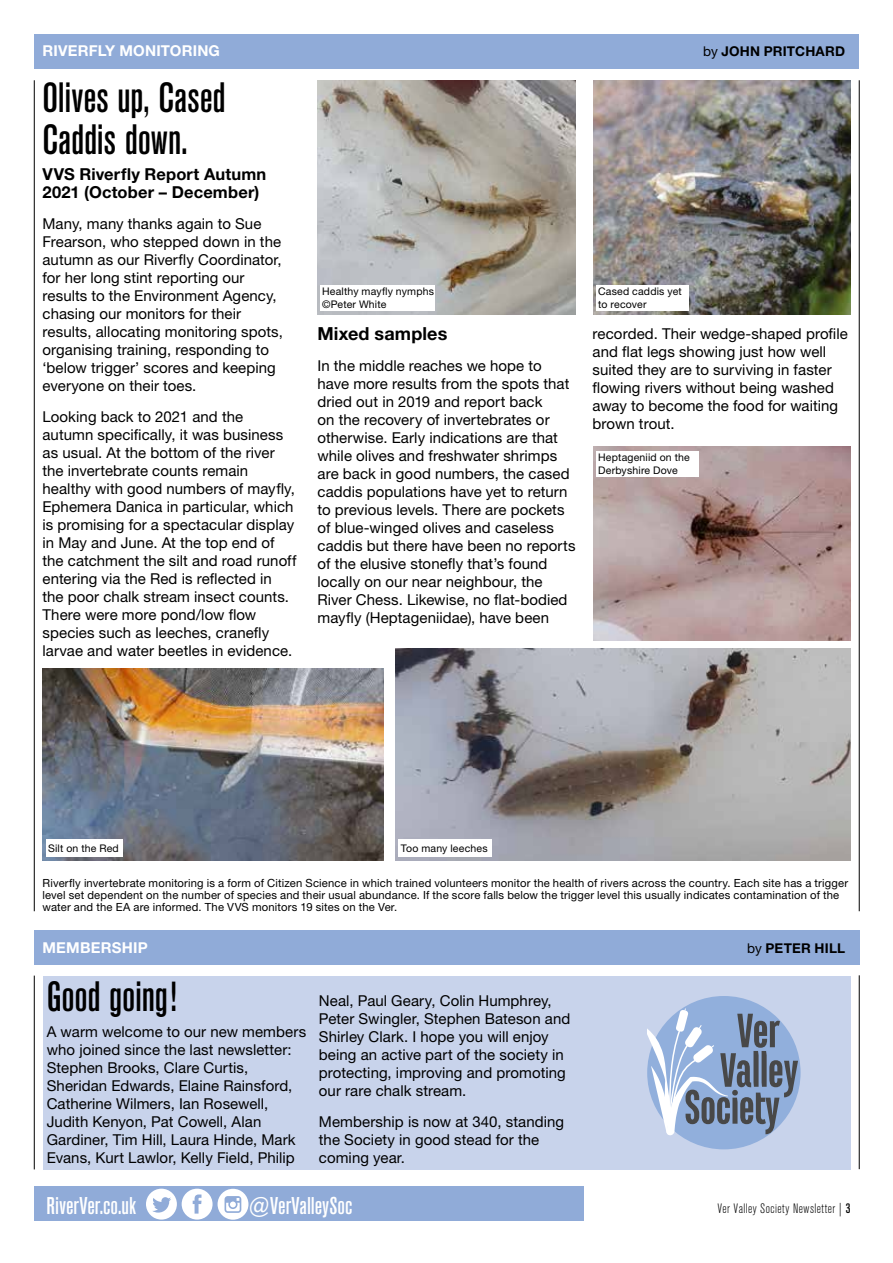
<style>
.page{position:relative;width:893px;height:1263px;background:#fff}
.page>*{position:absolute;margin:0;border:0;box-sizing:border-box;transform-origin:0 0}
.t1{font:500 condensed 42px/42px "Akzidenz Grotesk BE";letter-spacing:-.005em;color:#000}
.t2{font:500 condensed 24px "Akzidenz Grotesk BE";color:#fff}
.t3{font:700 18px "Helvetica Neue LT Pro";letter-spacing:.01em;color:#000}
.t4{font:700 16.5px/18px "Helvetica Neue LT Pro";letter-spacing:.01em;color:#000}
.t5{font:15px/18px "Helvetica Neue LT Pro";letter-spacing:.005em;color:#000}
.t6{font:700 15px "Helvetica Neue LT Pro";letter-spacing:.01em;color:#fff}
.t7{font:300 condensed 13.5px "Akzidenz Grotesk BE";letter-spacing:.03em;color:#000}
.t8{font:700 13.5px "Helvetica Neue LT Pro";letter-spacing:.015em;color:#000}
.t9{font:11.25px/12px "Helvetica Neue LT Pro";letter-spacing:.015em;color:#000}
.t10{font:10.5px/12.6px "Helvetica Neue LT Pro";letter-spacing:.02em;color:#000}
.s1{font-weight:400}
.s2{font-weight:500}
</style>
<div class="page">
<div style="left:34px;top:1187px;width:550px;height:34px;background:#90abd8"></div>
<div style="left:34px;top:931px;width:825px;height:34px;background:#90abd8"></div>
<div style="left:34px;top:34px;width:825px;height:34px;background:#90abd8"></div>
<div style="left:43px;top:976px;width:807px;height:193px;background:#c8d3eb"></div>
<hr style="left:859px;top:975px;width:1px;height:194px;background:#000">
<hr style="left:34px;top:975px;width:1px;height:194px;background:#000">
<svg style="left:146px;top:1189px;width:102px;height:31px"></svg>
<hr style="left:859px;top:80px;width:1px;height:831px;background:#000">
<hr style="left:34px;top:80px;width:1px;height:831px;background:#000">
<img style="left:43px;top:668px;width:340px;height:192px">
<img style="left:317px;top:80px;width:258px;height:235px">
<img style="left:395px;top:649px;width:455px;height:211px">
<img style="left:593px;top:80px;width:257px;height:235px">
<img style="left:593px;top:446px;width:257px;height:194px">
<div style="left:320px;top:285px;width:115px;height:26px;background:#fff"></div>
<div style="left:596px;top:285px;width:92px;height:26px;background:#fff"></div>
<div style="left:46px;top:840px;width:77px;height:17px;background:#fff"></div>
<div style="left:596px;top:451px;width:102px;height:25px;background:#fff"></div>
<div style="left:399px;top:840px;width:93px;height:17px;background:#fff"></div>
<div style="left:647px;top:996px;width:154px;height:153px;background:#91afdc;border-radius:50%"></div>
<svg style="left:647px;top:1008px;width:151px;height:127px"></svg>
<p class="t6" style="left:43px;top:42px;width:179px">RIVERFLY MONITORING</p>
<p class="t8" style="left:703px;top:43px;width:143px"><span class="s1">by</span> JOHN PRITCHARD</p>
<h1 class="t1" style="left:43px;top:77px;width:185px">Olives up, Cased<br>Caddis down.</h1>
<p class="t4" style="left:43px;top:165px;width:225px">VVS Riverfly Report Autumn<br>2021 (October – December)</p>
<p class="t5" style="left:43px;top:214px;width:242px">Many, many thanks again to Sue Frearson, who stepped down in the autumn as our Riverfly Coordinator, for her long stint reporting our results to the Environment Agency, chasing our monitors for their results, allocating monitoring spots, organising training, responding to ‘below trigger’ scores and keeping everyone on their toes.</p>
<p class="t5" style="left:43px;top:407px;width:256px">Looking back to 2021 and the autumn specifically, it was business as usual. At the bottom of the river the invertebrate counts remain healthy with good numbers of mayfly, Ephemera Danica in particular, which is promising for a spectacular display in May and June. At the top end of the catchment the silt and road runoff entering via the Red is reflected in the poor chalk stream insect counts.<br>There were more pond/low flow species such as leeches, cranefly larvae and water beetles in evidence.</p>
<p class="t10" style="left:322px;top:285px;width:114px">Healthy mayfly nymphs ©Peter White</p>
<p class="t10" style="left:598px;top:285px;width:85px">Cased caddis yet to recover</p>
<p class="t3" style="left:317px;top:323px;width:131px">Mixed samples</p>
<p class="t5" style="left:317px;top:357px;width:259px">In the middle reaches we hope to have more results from the spots that dried out in 2019 and report back<br>on the recovery of invertebrates or otherwise. Early indications are that while olives and freshwater shrimps are back in good numbers, the cased caddis populations have yet to return to previous levels. There are pockets of blue-winged olives and caseless caddis but there have been no reports of the elusive stonefly that’s found locally on our near neighbour, the River Chess. Likewise, no flat-bodied mayfly (Heptageniidae), have been</p>
<p class="t5" style="left:592px;top:324px;width:257px">recorded. Their wedge-shaped profile and flat legs showing just how well suited they are to surviving in faster flowing rivers without being washed away to become the food for waiting brown trout.</p>
<p class="t10" style="left:598px;top:451px;width:93px">Heptageniid on the<br>Derbyshire Dove</p>
<p class="t10" style="left:48px;top:842px;width:72px">Silt on the Red</p>
<p class="t10" style="left:401px;top:842px;width:88px">Too many leeches</p>
<p class="t9" style="left:43px;top:877px;width:807px">Riverfly invertebrate monitoring is a form of Citizen Science in which trained volunteers monitor the health of rivers across the country. Each site has a trigger level set dependent on the number of species and their usual abundance. If the score falls below the trigger level this usually indicates contamination of the water and the EA are informed. The VVS monitors 19 sites on the Ver.</p>
<p class="t6" style="left:43px;top:938px;width:107px">MEMBERSHIP</p>
<p class="t8" style="left:747px;top:940px;width:99px"><span class="s1">by</span> PETER HILL</p>
<h1 class="t1" style="left:47px;top:976px;width:132px">Good going!</h1>
<p class="t5" style="left:47px;top:1022px;width:261px">A warm welcome to our new members who joined since the last newsletter:<br>Stephen Brooks, Clare Curtis, Sheridan Edwards, Elaine Rainsford, Catherine Wilmers, Ian Rosewell, Judith Kenyon, Pat Cowell, Alan Gardiner, Tim Hill, Laura Hinde, Mark Evans, Kurt Lawlor, Kelly Field, Philip</p>
<p class="t5" style="left:319px;top:992px;width:253px">Neal, Paul Geary, Colin Humphrey, Peter Swingler, Stephen Bateson and Shirley Clark. I hope you will enjoy being an active part of the society in protecting, improving and promoting our rare chalk stream.</p>
<p class="t5" style="left:319px;top:1112px;width:247px">Membership is now at 340, standing the Society in good stead for the coming year.</p>
<h2 class="t2" style="left:47px;top:1192px;width:91px">RiverVer.co.uk</h2>
<h2 class="t2" style="left:248px;top:1192px;width:105px">@VerValleySoc</h2>
<p class="t7" style="left:718px;top:1201px;width:134px">Ver Valley Society Newsletter | <span class="s2">3</span></p>
</div>
